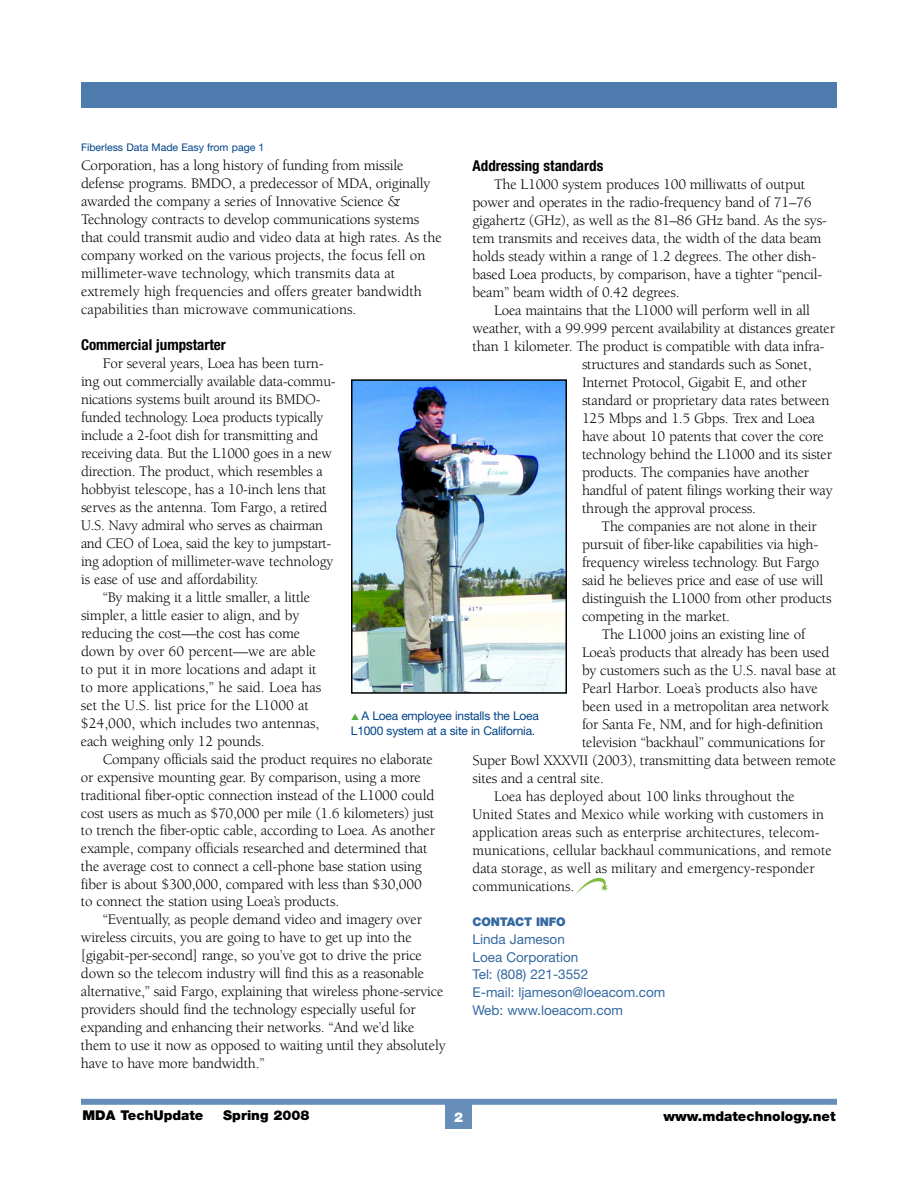
<style>
.page{position:relative;width:918px;height:1188px;background:#fff}
.page>*{position:absolute;margin:0;border:0;box-sizing:border-box;transform-origin:0 0}
.t1{font:15px/18px "Berkeley";letter-spacing:-.015em;color:#000}
.t2{font:700 condensed 15px "Helvetica Neue";color:#000}
.t3{font:13.5px/17.7px "Helvetica Neue";color:#3368a1}
.t4{font:900 13.5px "Helvetica Neue";color:#000}
.t5{font:900 13.5px "Helvetica Neue";color:#fff}
.t6{font:12px/14.4px "Helvetica Neue";letter-spacing:-.02em;color:#004389}
.t7{font:900 12px "Helvetica Neue";letter-spacing:-.015em;color:#3368a1}
.t8{font:10.5px "Helvetica Neue";color:#004389}
.s1{color:#53ad39}
</style>
<div class="page">
<div style="left:81px;top:83px;width:756px;height:25px;background:#4d7bad"></div>
<div style="left:446px;top:1102px;width:26px;height:26px;background:#668eb8"></div>
<div style="left:81px;top:1099px;width:756px;height:6px;background:#668eb8"></div>
<img style="left:354px;top:382px;width:210px;height:309px">
<div style="left:351px;top:379px;width:216px;height:315px;border:2px solid #000"></div>
<svg style="left:576px;top:878px;width:32px;height:16px"></svg>
<p class="t8" style="left:81px;top:143px;width:185px">Fiberless Data Made Easy from page 1</p>
<p class="t2" style="left:472px;top:160px;width:132px">Addressing standards</p>
<p class="t1" style="left:472px;top:176px;width:356px;text-indent:22px">The L1000 system produces 100 milliwatts of output power and operates in the radio-frequency band of 71–76 gigahertz (GHz), as well as the 81–86 GHz band. As the sys&shy;tem transmits and receives data, the width of the data beam holds steady within a range of 1.2 degrees. The other dish&shy;based Loea products, by comparison, have a tighter “pencil&shy;beam” beam width of 0.42 degrees.</p>
<p class="t1" style="left:494px;top:302px;width:317px">Loea maintains that the L1000 will perform well in all</p>
<p class="t1" style="left:472px;top:320px;width:364px">weather, with a 99.999 percent availability at distances greater</p>
<p class="t1" style="left:472px;top:338px;width:354px">than 1 kilometer. The product is compatible with data infra-</p>
<p class="t1" style="left:582px;top:356px;width:231px">structures and standards such as Sonet,</p>
<p class="t1" style="left:582px;top:374px;width:226px">Internet Protocol, Gigabit E, and other</p>
<p class="t1" style="left:582px;top:392px;width:249px">standard or proprietary data rates between</p>
<p class="t1" style="left:582px;top:410px;width:234px">125 Mbps and 1.5 Gbps. Trex and Loea</p>
<p class="t1" style="left:582px;top:428px;width:243px">have about 10 patents that cover the core</p>
<p class="t1" style="left:582px;top:446px;width:252px">technology behind the L1000 and its sister</p>
<p class="t1" style="left:582px;top:464px;width:229px">products. The companies have another</p>
<p class="t1" style="left:582px;top:482px;width:252px">handful of patent filings working their way</p>
<p class="t1" style="left:582px;top:500px;width:175px">through the approval process.</p>
<p class="t1" style="left:602px;top:518px;width:217px">The companies are not alone in their</p>
<p class="t1" style="left:582px;top:536px;width:238px">pursuit of fiber-like capabilities via high-</p>
<p class="t1" style="left:582px;top:554px;width:239px">frequency wireless technology. But Fargo</p>
<p class="t1" style="left:582px;top:572px;width:243px">said he believes price and ease of use will</p>
<p class="t1" style="left:582px;top:590px;width:251px">distinguish the L1000 from other products</p>
<p class="t1" style="left:582px;top:608px;width:150px">competing in the market.</p>
<p class="t1" style="left:602px;top:626px;width:205px">The L1000 joins an existing line of</p>
<p class="t1" style="left:582px;top:644px;width:249px">Loea’s products that already has been used</p>
<p class="t1" style="left:582px;top:662px;width:256px">by customers such as the U.S. naval base at</p>
<p class="t1" style="left:582px;top:680px;width:238px">Pearl Harbor. Loea’s products also have</p>
<p class="t1" style="left:582px;top:698px;width:248px">been used in a metropolitan area network</p>
<p class="t1" style="left:582px;top:716px;width:243px">for Santa Fe, NM, and for high-definition</p>
<p class="t1" style="left:582px;top:734px;width:245px">television “backhaul” communications for</p>
<p class="t1" style="left:472px;top:752px;width:365px">Super Bowl XXXVII (2003), transmitting data between remote</p>
<p class="t1" style="left:472px;top:770px;width:133px">sites and a central site.</p>
<p class="t1" style="left:494px;top:788px;width:302px">Loea has deployed about 100 links throughout the</p>
<p class="t1" style="left:473px;top:806px;width:353px">United States and Mexico while working with customers in</p>
<p class="t1" style="left:473px;top:824px;width:349px">application areas such as enterprise architectures, telecom-</p>
<p class="t1" style="left:473px;top:842px;width:361px">munications, cellular backhaul communications, and remote</p>
<p class="t1" style="left:473px;top:860px;width:344px">data storage, as well as military and emergency-responder</p>
<p class="t1" style="left:473px;top:878px;width:103px">communications.</p>
<p class="t7" style="left:472px;top:918px;width:95px">CONTACT INFO</p>
<p class="t3" style="left:472px;top:932px;width:194px">Linda Jameson<br>Loea Corporation<br>Tel: (808) 221-3552<br>E-mail: ljameson@loeacom.com<br>Web: www.loeacom.com</p>
<p class="t1" style="left:81px;top:158px;width:362px">Corporation, has a long history of funding from missile defense programs. BMDO, a predecessor of MDA, originally awarded the company a series of Innovative Science &amp; Technology contracts to develop communications systems that could transmit audio and video data at high rates. As the company worked on the various projects, the focus fell on millimeter-wave technology, which transmits data at extremely high frequencies and offers greater bandwidth capabilities than microwave communications.</p>
<p class="t2" style="left:81px;top:340px;width:146px">Commercial jumpstarter</p>
<p class="t1" style="left:103px;top:356px;width:223px">For several years, Loea has been turn-</p>
<p class="t1" style="left:81px;top:374px;width:256px">ing out commercially available data-commu-</p>
<p class="t1" style="left:81px;top:392px;width:241px">nications systems built around its BMDO-</p>
<p class="t1" style="left:81px;top:410px;width:244px">funded technology. Loea products typically</p>
<p class="t1" style="left:81px;top:428px;width:239px">include a 2-foot dish for transmitting and</p>
<p class="t1" style="left:81px;top:446px;width:252px">receiving data. But the L1000 goes in a new</p>
<p class="t1" style="left:81px;top:464px;width:243px">direction. The product, which resembles a</p>
<p class="t1" style="left:81px;top:482px;width:247px">hobbyist telescope, has a 10-inch lens that</p>
<p class="t1" style="left:81px;top:500px;width:248px">serves as the antenna. Tom Fargo, a retired</p>
<p class="t1" style="left:81px;top:518px;width:243px">U.S. Navy admiral who serves as chairman</p>
<p class="t1" style="left:81px;top:536px;width:252px">and CEO of Loea, said the key to jumpstart-</p>
<p class="t1" style="left:81px;top:554px;width:254px">ing adoption of millimeter-wave technology</p>
<p class="t1" style="left:81px;top:572px;width:179px">is ease of use and affordability.</p>
<p class="t1" style="left:103px;top:590px;width:209px">“By making it a little smaller, a little</p>
<p class="t1" style="left:81px;top:608px;width:220px">simpler, a little easier to align, and by</p>
<p class="t1" style="left:81px;top:626px;width:221px">reducing the cost—the cost has come</p>
<p class="t1" style="left:81px;top:644px;width:236px">down by over 60 percent—we are able</p>
<p class="t1" style="left:81px;top:662px;width:237px">to put it in more locations and adapt it</p>
<p class="t1" style="left:81px;top:680px;width:242px">to more applications,” he said. Loea has</p>
<p class="t1" style="left:81px;top:698px;width:230px">set the U.S. list price for the L1000 at</p>
<p class="t1" style="left:81px;top:716px;width:240px">$24,000, which includes two antennas,</p>
<p class="t1" style="left:81px;top:734px;width:185px">each weighing only 12 pounds.</p>
<p class="t1" style="left:103px;top:752px;width:332px">Company officials said the product requires no elaborate</p>
<p class="t1" style="left:81px;top:770px;width:341px">or expensive mounting gear. By comparison, using a more</p>
<p class="t1" style="left:81px;top:787px;width:355px">traditional fiber-optic connection instead of the L1000 could</p>
<p class="t1" style="left:81px;top:805px;width:355px">cost users as much as $70,000 per mile (1.6 kilometers) just</p>
<p class="t1" style="left:81px;top:823px;width:355px">to trench the fiber-optic cable, according to Loea. As another</p>
<p class="t1" style="left:81px;top:841px;width:348px">example, company officials researched and determined that</p>
<p class="t1" style="left:81px;top:858px;width:342px">the average cost to connect a cell-phone base station using</p>
<p class="t1" style="left:81px;top:876px;width:342px">fiber is about $300,000, compared with less than $30,000</p>
<p class="t1" style="left:81px;top:894px;width:260px">to connect the station using Loea’s products.</p>
<p class="t1" style="left:103px;top:912px;width:321px">“Eventually, as people demand video and imagery over</p>
<p class="t1" style="left:81px;top:930px;width:332px">wireless circuits, you are going to have to get up into the</p>
<p class="t1" style="left:81px;top:948px;width:342px">[gigabit-per-second] range, so you’ve got to drive the price</p>
<p class="t1" style="left:81px;top:966px;width:345px">down so the telecom industry will find this as a reasonable</p>
<p class="t1" style="left:81px;top:984px;width:364px">alternative,” said Fargo, explaining that wireless phone-service</p>
<p class="t1" style="left:81px;top:1002px;width:336px">providers should find the technology especially useful for</p>
<p class="t1" style="left:81px;top:1020px;width:335px">expanding and enhancing their networks. “And we’d like</p>
<p class="t1" style="left:81px;top:1038px;width:366px">them to use it now as opposed to waiting until they absolutely</p>
<p class="t1" style="left:81px;top:1056px;width:185px">have to have more bandwidth.”</p>
<p class="t6" style="left:351px;top:710px;width:189px"><span class="s1">▲</span> A Loea employee installs the Loea<br>L1000 system at a site in California.</p>
<p class="t4" style="left:83px;top:1110px;width:122px">MDA TechUpdate</p>
<p class="t4" style="left:223px;top:1110px;width:88px">Spring 2008</p>
<p class="t5" style="left:454px;top:1113px;width:11px">2</p>
<p class="t4" style="left:663px;top:1112px;width:174px">www.mdatechnology.net</p>
</div>
